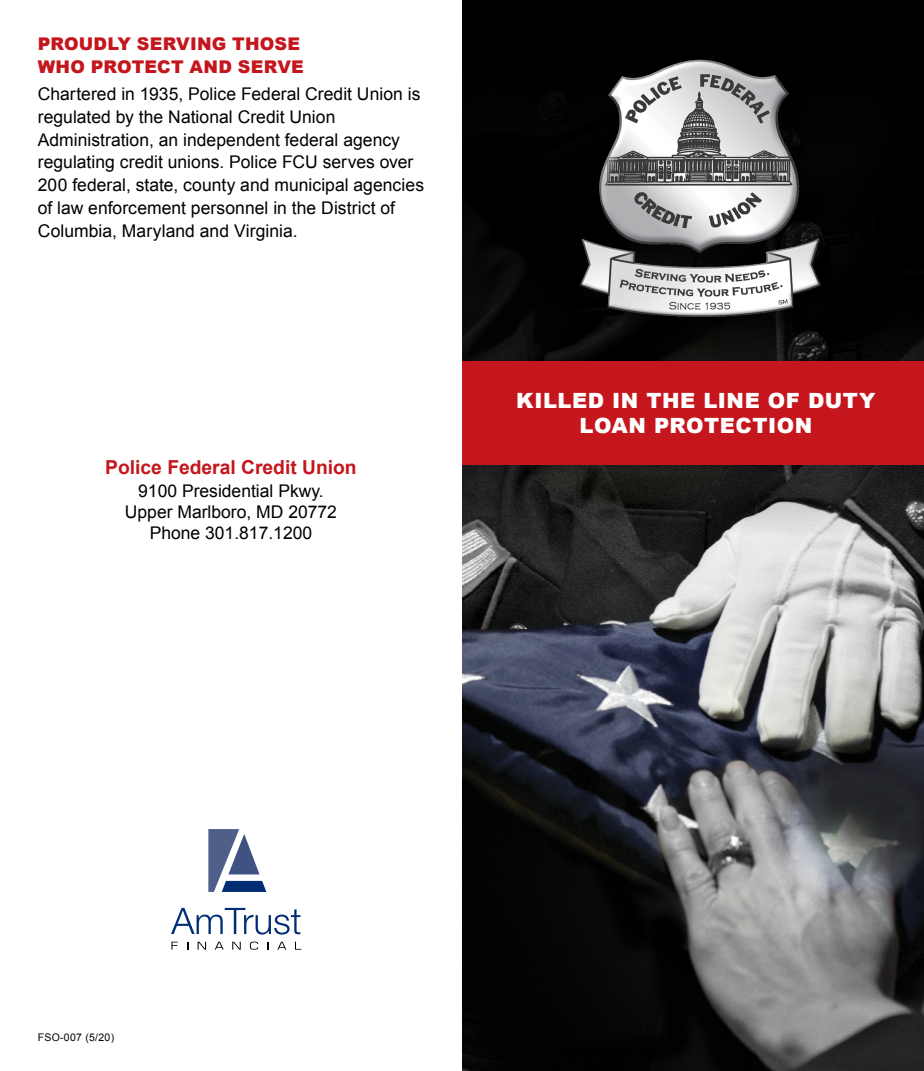
<style>
.page{position:relative;width:924px;height:1071px;background:#fff}
.page>*{position:absolute;margin:0;border:0;box-sizing:border-box;transform-origin:0 0}
.t1{font:900 21px/25.2px "Arial";letter-spacing:.025em;color:#fff;text-align:center}
.t2{font:700 19.25px "Arial";color:#c4161c}
.t3{font:17.5px/22.8px "Arial";color:#000}
.t4{font:900 17.5px/22.8px "Arial";letter-spacing:.01em;color:#c4161c}
.t5{font:10.5px "Arial";letter-spacing:.025em;color:#000}
</style>
<div class="page">
<img style="left:462px;top:0;width:462px;height:1071px">
<div style="left:462px;top:362px;width:462px;height:103px;background:#c4161c"></div>
<div style="left:585px;top:64px;width:256px;height:275px;background:#000"></div>
<img style="left:578px;top:57px;width:245px;height:264px">
<svg style="left:171px;top:908px;width:129px;height:27px"></svg>
<svg style="left:171px;top:942px;width:7px;height:8px"></svg>
<svg style="left:198px;top:942px;width:8px;height:8px"></svg>
<svg style="left:215px;top:942px;width:9px;height:8px"></svg>
<svg style="left:232px;top:942px;width:9px;height:8px"></svg>
<svg style="left:250px;top:942px;width:8px;height:8px"></svg>
<svg style="left:277px;top:942px;width:9px;height:8px"></svg>
<svg style="left:295px;top:942px;width:6px;height:8px"></svg>
<svg style="left:208px;top:829px;width:58px;height:63px"></svg>
<p class="t4" style="left:38px;top:32px;width:267px">PROUDLY SERVING THOSE<br>WHO PROTECT AND SERVE</p>
<p class="t3" style="left:38px;top:83px;width:388px">Chartered in 1935, Police Federal Credit Union is regulated by the National Credit Union Administration, an independent federal agency regulating credit unions. Police FCU serves over 200 federal, state, county and municipal agencies of law enforcement personnel in the District of Columbia, Maryland and Virginia.</p>
<p class="t2" style="left:105px;top:454px;width:253px">Police Federal Credit Union</p>
<p class="t3" style="left:125px;top:481px;width:214px;line-height:21px;text-align:center">9100 Presidential Pkwy.<br>Upper Marlboro, MD 20772<br>Phone 301.817.1200</p>
<p class="t1" style="left:516px;top:387px;width:361px">KILLED IN THE LINE OF DUTY<br>LOAN PROTECTION</p>
<p class="t5" style="left:38px;top:1030px;width:78px">FSO-007 (5/20)</p>
</div>
